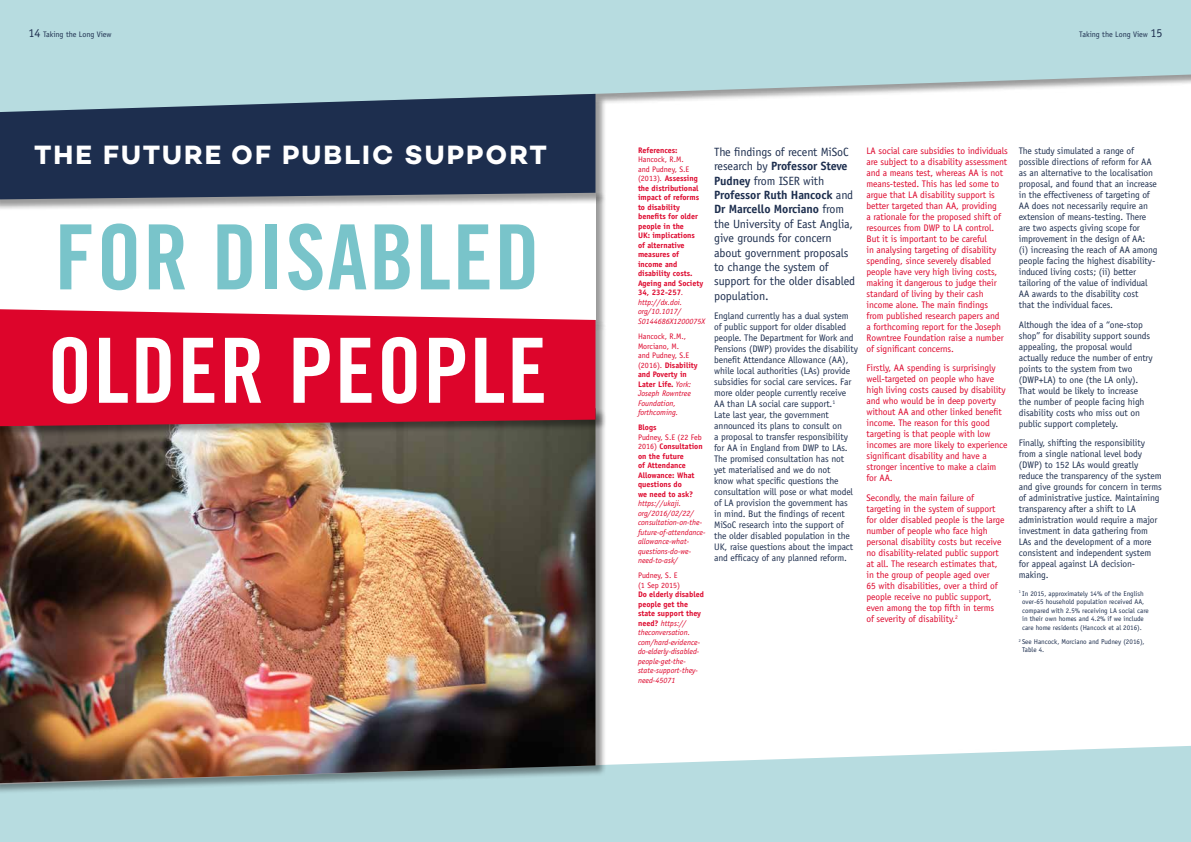
<style>
.page{position:relative;width:1191px;height:842px;background:#fff}
.page>*{position:absolute;margin:0;border:0;box-sizing:border-box;transform-origin:0 0}
.t1{font:90px "Trade Gothic Bold Cond Twenty";letter-spacing:.02em;color:#fff}
.t2{font:90px "Trade Gothic Bold Cond Twenty";letter-spacing:.02em;color:#79c4ca}
.t3{font:27px "Campton Bold DEMO";letter-spacing:.08em;color:#fff}
.t4{font:12px/14.4px "Officina Sans";letter-spacing:-.01em;color:#1d2e4e}
.t5{font:9.5px/11px "Officina Sans";letter-spacing:-.01em;color:#1d2e4e}
.t6{font:9.5px/11px "Officina Sans";letter-spacing:-.01em;color:#dd052b}
.t7{font:700 8px/9.5px "Officina Sans";color:#dd052b}
.t8{font:italic 8px/9.5px "Officina Sans";color:#dd052b}
.t9{font:8px/9.5px "Officina Sans";color:#dd052b}
.t10{font:8px "Officina Sans";color:#1d2e4e}
.t11{font:7px/8.5px "Officina Sans";color:#1d2e4e}
.s1{font-size:12px}
.s2{font-weight:400}
.s3{font-weight:400;font-style:italic}
.s4{font-weight:700}
.s5{font-style:italic}
.s6{font-weight:700;font-style:normal}
</style>
<div class="page">
<div style="left:0;top:746px;width:1191px;height:96px;background:#b7dce0"></div>
<div style="left:0;top:408px;width:607px;height:386px;background:#000;opacity:.4"></div>
<img style="left:0;top:437px;width:595px;height:346px">
<svg style="left:0;top:0;width:1191px;height:103px;fill:#b7dce0"></svg>
<div style="left:0;top:94px;width:607px;height:117px;background:#000;opacity:.4"></div>
<svg style="left:0;top:94px;width:595px;height:105px;fill:#1d2e4e"></svg>
<div style="left:0;top:309px;width:607px;height:128px;background:#000;opacity:.4"></div>
<svg style="left:0;top:309px;width:595px;height:117px;fill:#dd052b"></svg>
<p class="t10" style="left:28px;top:30px;width:85px"><span class="s1">14</span> Taking the Long View</p>
<p class="t10" style="left:1079px;top:30px;width:85px">Taking the Long View <span class="s1">15</span></p>
<h2 class="t3" style="left:34px;top:140px;width:514px">THE FUTURE OF PUBLIC SUPPORT</h2>
<h1 class="t2" style="left:55px;top:203px;width:486px">FOR DISABLED</h1>
<h1 class="t1" style="left:47px;top:316px;width:501px">OLDER PEOPLE</h1>
<p class="t7" style="left:638px;top:145px;width:41px">References:</p>
<p class="t7" style="left:638px;top:155px;width:69px"><span class="s2">Hancock, R.M.<br>and Pudney, S.E (2013)</span><span class="s3">.</span> Assessing the distributional impact of reforms to disability benefits for older people in the<br>UK: implications<br>of alternative measures of income and disability costs.<br>Ageing and Society<br>34, 232-257<span class="s3">. http://dx.doi. org/10.1017/<br>S0144686X1200075X</span></p>
<p class="t9" style="left:638px;top:332px;width:61px">Hancock, R.M.,<br>Morciano, M.<br>and Pudney, S.E (2016). <span class="s4">Disability and Poverty in<br>Later Life.</span> <span class="s5">York:<br>Joseph Rowntree<br>Foundation, forthcoming.</span></p>
<p class="t7" style="left:638px;top:423px;width:20px">Blogs</p>
<p class="t7" style="left:638px;top:432px;width:66px"><span class="s2">Pudney, S.E (22 Feb<br>2016)</span> Consultation on the future<br>of Attendance<br>Allowance: What questions do<br>we need to ask?</p>
<p class="t8" style="left:638px;top:499px;width:69px">https://ukaji. org/2016/02/22/ consultation-on-the&shy;future-of-attendance&shy;allowance-what&shy;questions-do-we&shy;need-to-ask/</p>
<p class="t9" style="left:638px;top:571px;width:44px">Pudney, S. E (1 Sep 2015)</p>
<p class="t8" style="left:638px;top:590px;width:67px"><span class="s6">Do elderly disabled people get the state support they need?</span> https:// theconversation. com/hard-evidence&shy;do-elderly-disabled&shy;people-get-the&shy;state-support-they&shy;need-45071</p>
<p class="t4" style="left:714px;top:144px;width:142px">The findings of recent MiSoC research by <span class="s4">Professor Steve<br>Pudney</span> from ISER with<br><span class="s4">Professor Ruth Hancock</span> and<br><span class="s4">Dr Marcello Morciano</span> from the University of East Anglia, give grounds for concern about government proposals to change the system of support for the older disabled population.</p>
<p class="t5" style="left:714px;top:311px;width:145px">England currently has a dual system of public support for older disabled people. The Department for Work and Pensions (DWP) provides the disability benefit Attendance Allowance (AA), while local authorities (LAs) provide subsidies for social care services. Far more older people currently receive AA than LA social care support.<sup>1<br></sup>Late last year, the government announced its plans to consult on<br>a proposal to transfer responsibility for AA in England from DWP to LAs.<br>The promised consultation has not yet materialised and we do not<br>know what specific questions the consultation will pose or what model of LA provision the government has<br>in mind. But the findings of recent MiSoC research into the support of the older disabled population in the UK, raise questions about the impact and efficacy of any planned reform.</p>
<p class="t6" style="left:866px;top:145px;width:143px">LA social care subsidies to individuals are subject to a disability assessment and a means test, whereas AA is not means-tested. This has led some to argue that LA disability support is better targeted than AA, providing<br>a rationale for the proposed shift of resources from DWP to LA control.<br>But it is important to be careful<br>in analysing targeting of disability spending, since severely disabled people have very high living costs, making it dangerous to judge their standard of living by their cash income alone. The main findings<br>from published research papers and<br>a forthcoming report for the Joseph Rowntree Foundation raise a number of significant concerns.</p>
<p class="t6" style="left:866px;top:363px;width:142px">Firstly, AA spending is surprisingly well-targeted on people who have high living costs caused by disability and who would be in deep poverty without AA and other linked benefit income. The reason for this good targeting is that people with low incomes are more likely to experience significant disability and have a stronger incentive to make a claim for AA.</p>
<p class="t6" style="left:866px;top:492px;width:139px">Secondly, the main failure of targeting in the system of support for older disabled people is the large number of people who face high personal disability costs but receive no disability-related public support at all. The research estimates that, in the group of people aged over<br>65 with disabilities, over a third of people receive no public support, even among the top fifth in terms<br>of severity of disability.<sup>2</sup></p>
<p class="t5" style="left:1018px;top:145px;width:140px">The study simulated a range of possible directions of reform for AA as an alternative to the localisation proposal, and found that an increase in the effectiveness of targeting of AA does not necessarily require an extension of means-testing. There are two aspects giving scope for improvement in the design of AA:<br>(i) increasing the reach of AA among people facing the highest disability&shy;induced living costs; (ii) better tailoring of the value of individual AA awards to the disability cost<br>that the individual faces.</p>
<p class="t5" style="left:1018px;top:319px;width:135px">Although the idea of a “one-stop shop” for disability support sounds appealing, the proposal would actually reduce the number of entry points to the system from two (DWP+LA) to one (the LA only).<br>That would be likely to increase the number of people facing high disability costs who miss out on public support completely.</p>
<p class="t5" style="left:1018px;top:437px;width:144px">Finally, shifting the responsibility from a single national level body (DWP) to 152 LAs would greatly reduce the transparency of the system and give grounds for concern in terms of administrative justice. Maintaining transparency after a shift to LA administration would require a major investment in data gathering from<br>LAs and the development of a more consistent and independent system for appeal against LA decision&shy;making.</p>
<p class="t11" style="left:1022px;top:589px;width:128px;text-indent:-3px"><sup>1</sup> In 2015, approximately 14% of the English over-65 household population received AA, compared with 2.5% receiving LA social care in their own homes and 4.2% if we include care home residents (Hancock et al 2016).</p>
<p class="t11" style="left:1022px;top:637px;width:124px;text-indent:-3px"><sup>2</sup> See Hancock, Morciano and Pudney (2016),<br>Table 4.</p>
</div>
